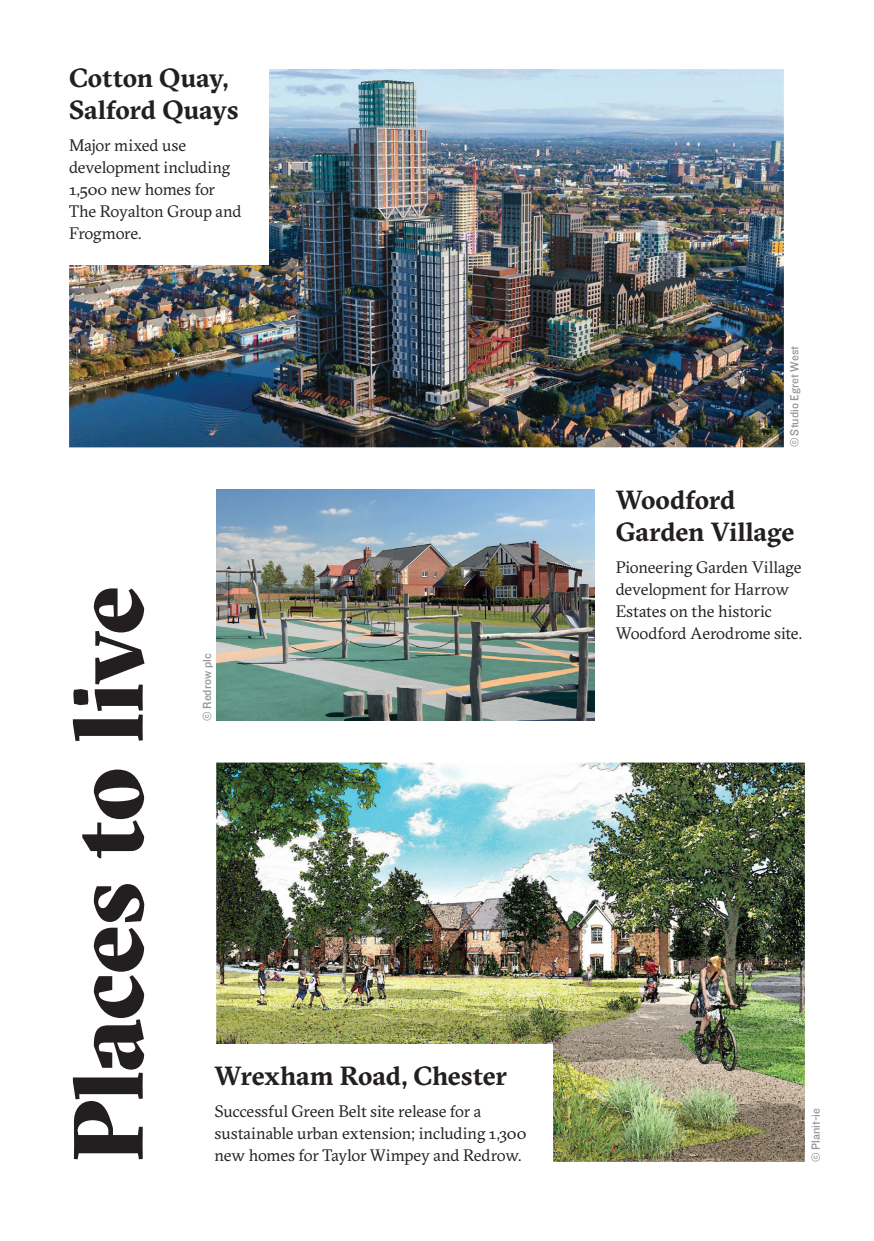
<style>
.page{position:relative;width:874px;height:1241px;background:#fff}
.page>*{position:absolute;margin:0;border:0;box-sizing:border-box;transform-origin:0 0}
.t1{font:900 98px "GT Sectra Fine";letter-spacing:-.015em;color:#231f20}
.Subheads_15_18{font:700 26.25px/31.5px "GT Sectra";letter-spacing:-.005em;color:#231f20}
.Body_9_5_12_5{font:16.62px/21.9px "GT Sectra";letter-spacing:-.015em;color:#231f20}
.Captions_7_12{font:12.25px "Knockout 31 Junior Middlewt";letter-spacing:.005em;color:#939598}
</style>
<div class="page">
<img style="left:216px;top:762px;width:588px;height:399px">
<img style="left:69px;top:69px;width:714px;height:378px">
<img style="left:216px;top:489px;width:378px;height:231px">
<div style="left:69px;top:67px;width:200px;height:198px;background:#fff"></div>
<div style="left:214px;top:1043px;width:338px;height:139px;background:#fff"></div>
<p class="Subheads_15_18" style="left:69px;top:62px;width:171px">Cotton Quay,<br>Salford Quays</p>
<p class="Body_9_5_12_5" style="left:69px;top:134px;width:174px">Major mixed use development including<br>1,500 new homes for<br>The Royalton Group and<br>Frogmore.</p>
<p class="t1" style="left:44px;top:1161px;width:577px;rotate:-90deg">Places to live</p>
<p class="Captions_7_12" style="left:199px;top:720px;width:68px;rotate:-90deg">© Redrow plc</p>
<p class="Subheads_15_18" style="left:214px;top:1059px;width:294px">Wrexham Road, Chester</p>
<p class="Body_9_5_12_5" style="left:214px;top:1100px;width:313px">Successful Green Belt site release for a sustainable urban extension; including 1,300 new homes for Taylor Wimpey and Redrow.</p>
<p class="Captions_7_12" style="left:785px;top:447px;width:103px;rotate:-90deg">© Studio Egret West</p>
<p class="Subheads_15_18" style="left:615px;top:483px;width:180px">Woodford<br>Garden Village</p>
<p class="Body_9_5_12_5" style="left:615px;top:556px;width:188px">Pioneering Garden Village development for Harrow<br>Estates on the historic<br>Woodford Aerodrome site.</p>
<p class="Captions_7_12" style="left:806px;top:1161px;width:55px;rotate:-90deg">© Planit-ie</p>
</div>
